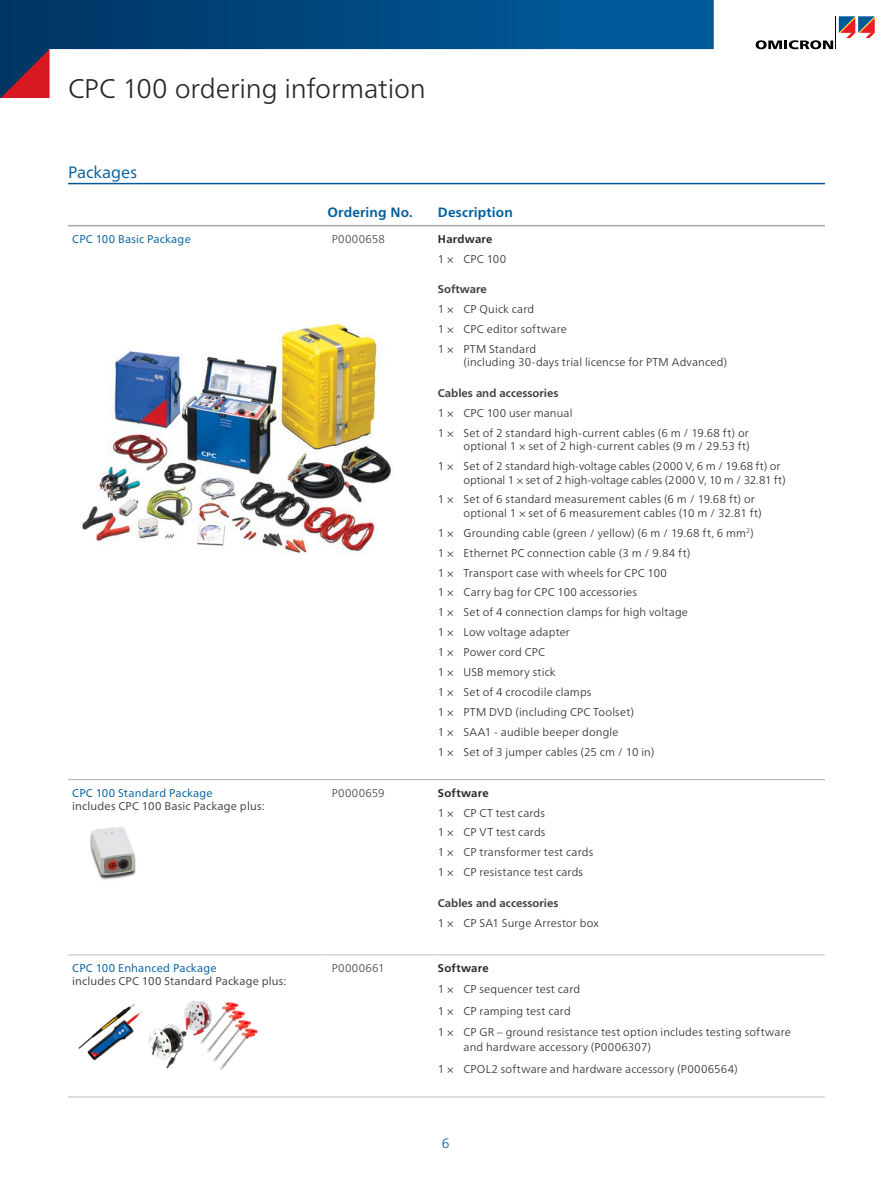
<style>
.page{position:relative;width:893px;height:1191px;background:#fff}
.page>*{position:absolute;margin:0;border:0;box-sizing:border-box;transform-origin:0 0}
.Content_-_Page_Headl{font:300 27px "Frutiger Neue LTW1 G";letter-spacing:-.01em;color:#282829}
.Content_-_Headline_1{font:16.5px "Frutiger Neue LTW1 G";color:#005e9d}
.Content_-_Headline_1-2{font:700 13.5px "Frutiger Neue LTW1 G";letter-spacing:.01em;color:#005e9d}
.t1{font:300 13.5px "Frutiger Neue LTW1 G";color:#00599a}
.Table_-_Content{font:300 11.25px/13.5px "Frutiger Neue LTW1 G";letter-spacing:.015em;color:#282829}
.Content_-_Headline_1-3{font:11.25px "Frutiger Neue LTW1 G";letter-spacing:.015em;color:#403f41}
.Content_-_Headline_1-4{font:11.25px "Frutiger Neue LTW1 G";letter-spacing:.015em;color:#005e9d}
.Table_-_Headline{font:700 11.25px "Frutiger Neue LTW1 G";color:#403f41}
.Content_-_Normal{font:300 11.25px "Frutiger Neue LTW1 G";letter-spacing:.03em;color:#403f41}
.Table_-_Content-2{font:700 11.25px "Frutiger Neue LTW1 G";letter-spacing:.02em;color:#282829}
</style>
<div class="page">
<svg style="left:0;top:0;width:714px;height:98px"></svg>
<svg style="left:1px;top:49px;width:49px;height:49px;background:#6c2843"></svg>
<svg style="left:756px;top:40px;width:77px;height:9px"></svg>
<hr style="left:836px;top:16px;width:1px;height:33px;background:#000">
<svg style="left:839px;top:16px;width:36px;height:22px"></svg>
<hr style="left:68px;top:779px;width:255px;height:1px;background:#a7a9ac">
<hr style="left:68px;top:225px;width:255px;height:1px;background:#a7a9ac">
<hr style="left:323px;top:225px;width:111px;height:1px;background:#a7a9ac">
<hr style="left:434px;top:225px;width:391px;height:1px;background:#a7a9ac">
<hr style="left:323px;top:779px;width:111px;height:1px;background:#a7a9ac">
<hr style="left:434px;top:779px;width:391px;height:1px;background:#a7a9ac">
<hr style="left:68px;top:954px;width:255px;height:1px;background:#bcbec0">
<hr style="left:323px;top:954px;width:111px;height:1px;background:#bcbec0">
<hr style="left:434px;top:954px;width:391px;height:1px;background:#bcbec0">
<hr style="left:68px;top:1096px;width:255px;height:1px;background:#bcbec0">
<hr style="left:323px;top:1096px;width:111px;height:1px;background:#bcbec0">
<hr style="left:434px;top:1096px;width:391px;height:1px;background:#bcbec0">
<hr style="left:68px;top:183px;width:757px;height:1px;background:#00599a">
<img style="left:82px;top:323px;width:309px;height:232px">
<img style="left:149px;top:1001px;width:109px;height:70px">
<img style="left:90px;top:826px;width:46px;height:54px">
<img style="left:78px;top:1003px;width:64px;height:58px">
<p class="Content_-_Page_Headl" style="left:68px;top:72px;width:359px">CPC 100 ordering information</p>
<p class="Content_-_Headline_1" style="left:68px;top:163px;width:70px">Packages</p>
<p class="Content_-_Headline_1-2" style="left:327px;top:204px;width:87px">Ordering No.</p>
<p class="Content_-_Headline_1-2" style="left:438px;top:204px;width:76px">Description</p>
<p class="Content_-_Headline_1-4" style="left:72px;top:232px;width:120px">CPC 100 Basic Package</p>
<p class="Content_-_Normal" style="left:332px;top:232px;width:55px">P0000658</p>
<p class="Table_-_Content-2" style="left:438px;top:232px;width:56px">Hardware</p>
<p class="Table_-_Content" style="left:438px;top:252px;width:70px">1 × CPC 100</p>
<p class="Table_-_Headline" style="left:438px;top:282px;width:50px">Software</p>
<p class="Table_-_Content" style="left:438px;top:302px;width:98px">1 × CP Quick card</p>
<p class="Table_-_Content" style="left:438px;top:322px;width:130px">1 × CPC editor software</p>
<p class="Table_-_Content" style="left:463px;top:342px;width:265px;text-indent:-26px">1 × PTM Standard<br>(including 30-days trial licencse for PTM Advanced)</p>
<p class="Table_-_Headline" style="left:438px;top:386px;width:122px">Cables and accessories</p>
<p class="Table_-_Content" style="left:438px;top:406px;width:136px">1 × CPC 100 user manual</p>
<p class="Table_-_Content" style="left:438px;top:426px;width:313px;text-align:right">1 × Set of 2 standard high-current cables (6 m / 19.68 ft) or optional 1 × set of 2 high-current cables (9 m / 29.53 ft)</p>
<p class="Table_-_Content" style="left:463px;top:459px;width:324px;text-indent:-26px">1 × Set of 2 standard high-voltage cables (2000 V, 6 m / 19.68 ft) or optional 1 × set of 2 high-voltage cables (2000 V, 10 m / 32.81 ft)</p>
<p class="Table_-_Content" style="left:463px;top:492px;width:300px;text-indent:-26px">1 × Set of 6 standard measurement cables (6 m / 19.68 ft) or optional 1 × set of 6 measurement cables (10 m / 32.81 ft)</p>
<p class="Table_-_Content" style="left:438px;top:526px;width:317px">1 × Grounding cable (green / yellow) (6 m / 19.68 ft, 6 mm<sup>2</sup>)</p>
<p class="Table_-_Content" style="left:438px;top:546px;width:254px">1 × Ethernet PC connection cable (3 m / 9.84 ft)</p>
<p class="Table_-_Content" style="left:438px;top:566px;width:230px">1 × Transport case with wheels for CPC 100</p>
<p class="Table_-_Content" style="left:438px;top:585px;width:201px">1 × Carry bag for CPC 100 accessories</p>
<p class="Table_-_Content" style="left:438px;top:605px;width:251px">1 × Set of 4 connection clamps for high voltage</p>
<p class="Table_-_Content" style="left:438px;top:625px;width:133px">1 × Low voltage adapter</p>
<p class="Table_-_Content" style="left:438px;top:645px;width:109px">1 × Power cord CPC</p>
<p class="Table_-_Content" style="left:438px;top:665px;width:119px">1 × USB memory stick</p>
<p class="Table_-_Content" style="left:438px;top:685px;width:155px">1 × Set of 4 crocodile clamps</p>
<p class="Table_-_Content" style="left:438px;top:705px;width:198px">1 × PTM DVD (including CPC Toolset)</p>
<p class="Table_-_Content" style="left:438px;top:725px;width:182px">1 × SAA1 - audible beeper dongle</p>
<p class="Table_-_Content" style="left:438px;top:744px;width:218px">1 × Set of 3 jumper cables (25 cm / 10 in)</p>
<p class="Content_-_Headline_1-4" style="left:72px;top:786px;width:142px">CPC 100 Standard Package</p>
<p class="Content_-_Headline_1-3" style="left:72px;top:799px;width:194px">includes CPC 100 Basic Package plus:</p>
<p class="Content_-_Normal" style="left:332px;top:786px;width:55px">P0000659</p>
<p class="Table_-_Content-2" style="left:438px;top:786px;width:52px">Software</p>
<p class="Table_-_Content" style="left:438px;top:806px;width:109px">1 × CP CT test cards</p>
<p class="Table_-_Content" style="left:438px;top:825px;width:109px">1 × CP VT test cards</p>
<p class="Table_-_Content" style="left:438px;top:845px;width:157px">1 × CP transformer test cards</p>
<p class="Table_-_Content" style="left:438px;top:865px;width:147px">1 × CP resistance test cards</p>
<p class="Table_-_Headline" style="left:438px;top:896px;width:122px">Cables and accessories</p>
<p class="Table_-_Content" style="left:438px;top:916px;width:162px">1 × CP SA1 Surge Arrestor box</p>
<p class="Content_-_Headline_1-4" style="left:72px;top:961px;width:146px">CPC 100 Enhanced Package</p>
<p class="Content_-_Headline_1-3" style="left:72px;top:974px;width:216px">includes CPC 100 Standard Package plus:</p>
<p class="Content_-_Normal" style="left:332px;top:961px;width:54px">P0000661</p>
<p class="Table_-_Content-2" style="left:438px;top:961px;width:52px">Software</p>
<p class="Table_-_Content" style="left:438px;top:982px;width:144px">1 × CP sequencer test card</p>
<p class="Table_-_Content" style="left:438px;top:1004px;width:134px">1 × CP ramping test card</p>
<p class="Table_-_Content" style="left:463px;top:1024px;width:329px;line-height:15px;text-indent:-26px">1 × CP GR – ground resistance test option includes testing software and hardware accessory (P0006307)</p>
<p class="Table_-_Content" style="left:438px;top:1061px;width:301px">1 × CPOL2 software and hardware accessory (P0006564)</p>
<p class="t1" style="left:442px;top:1135px;width:9px">6</p>
</div>
